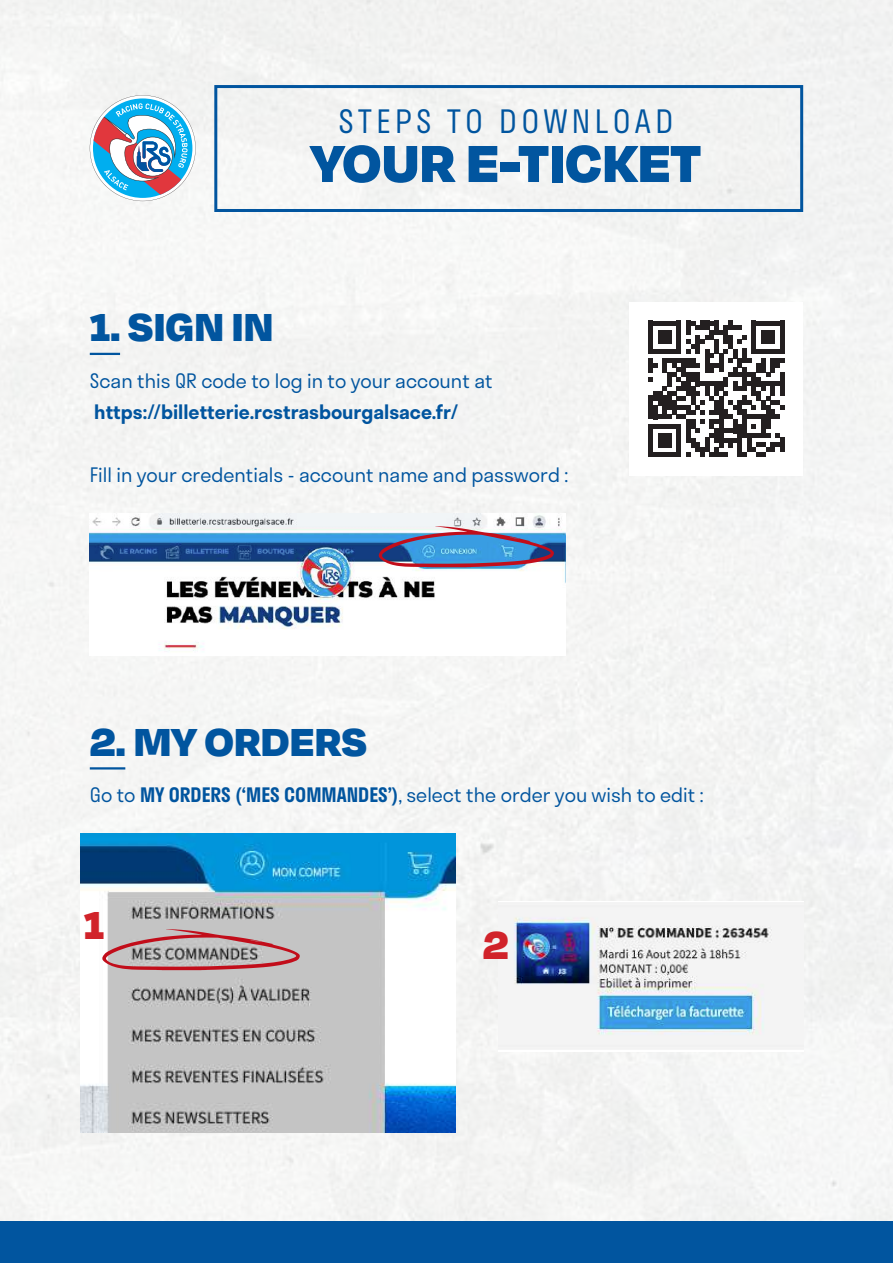
<style>
.page{position:relative;width:893px;height:1263px;background:#fff}
.page>*{position:absolute;margin:0;border:0;box-sizing:border-box;transform-origin:0 0}
.t1{font:900 60px "Degular";color:#01559f}
.t2{font:900 45px "Degular";color:#01559f}
.t3{font:900 45px "Degular";color:#d1232a}
.t4{font:300 31.5px "Stratos";letter-spacing:.14em;color:#01559f}
.t5{font:300 19.5px "Stratos";color:#01559f}
.t6{font:600 19.5px "Stratos";color:#01559f}
.s1{font-weight:600}
</style>
<div class="page">
<div style="left:0;top:0;width:893px;height:1221px;background:#f4f5f4"></div>
<svg style="left:90px;top:95px;width:106px;height:106px"></svg>
<div style="left:214px;top:85px;width:589px;height:127px;border:3px solid #01559f"></div>
<hr style="left:90px;top:353px;width:30px;height:2px;background:#01559f">
<hr style="left:90px;top:767px;width:35px;height:2px;background:#01559f">
<div style="left:630px;top:302px;width:173px;height:173px;background:#fff"></div>
<svg style="left:648px;top:321px;width:136px;height:136px"></svg>
<hr style="left:780px;top:438px;width:4px;height:14px;background:#231f20">
<img style="left:90px;top:513px;width:476px;height:142px">
<svg style="left:379px;top:526px;width:175px;height:41px"></svg>
<img style="left:81px;top:833px;width:374px;height:299px">
<svg style="left:102px;top:929px;width:198px;height:41px"></svg>
<div style="left:0;top:1221px;width:893px;height:42px;background:#01559f"></div>
<img style="left:499px;top:901px;width:304px;height:150px">
<h3 class="t4" style="left:339px;top:96px;width:336px">STEPS TO DOWNLOAD</h3>
<h1 class="t1" style="left:311px;top:124px;width:392px">YOUR E-TICKET</h1>
<h2 class="t2" style="left:90px;top:298px;width:185px">1. SIGN IN</h2>
<p class="t5" style="left:90px;top:365px;width:404px">Scan this QR code to log in to your account at</p>
<p class="t6" style="left:94px;top:396px;width:366px">https://billetterie.rcstrasbourgalsace.fr/</p>
<p class="t5" style="left:90px;top:459px;width:480px">Fill in your credentials - account name and password :</p>
<h2 class="t2" style="left:90px;top:712px;width:279px">2. MY ORDERS</h2>
<p class="t5" style="left:90px;top:779px;width:615px">Go to <span class="s1">MY ORDERS (‘MES COMMANDES’)</span>, select the order you wish to edit :</p>
<h2 class="t3" style="left:84px;top:895px;width:22px">1</h2>
<h2 class="t3" style="left:483px;top:916px;width:28px">2</h2>
</div>
